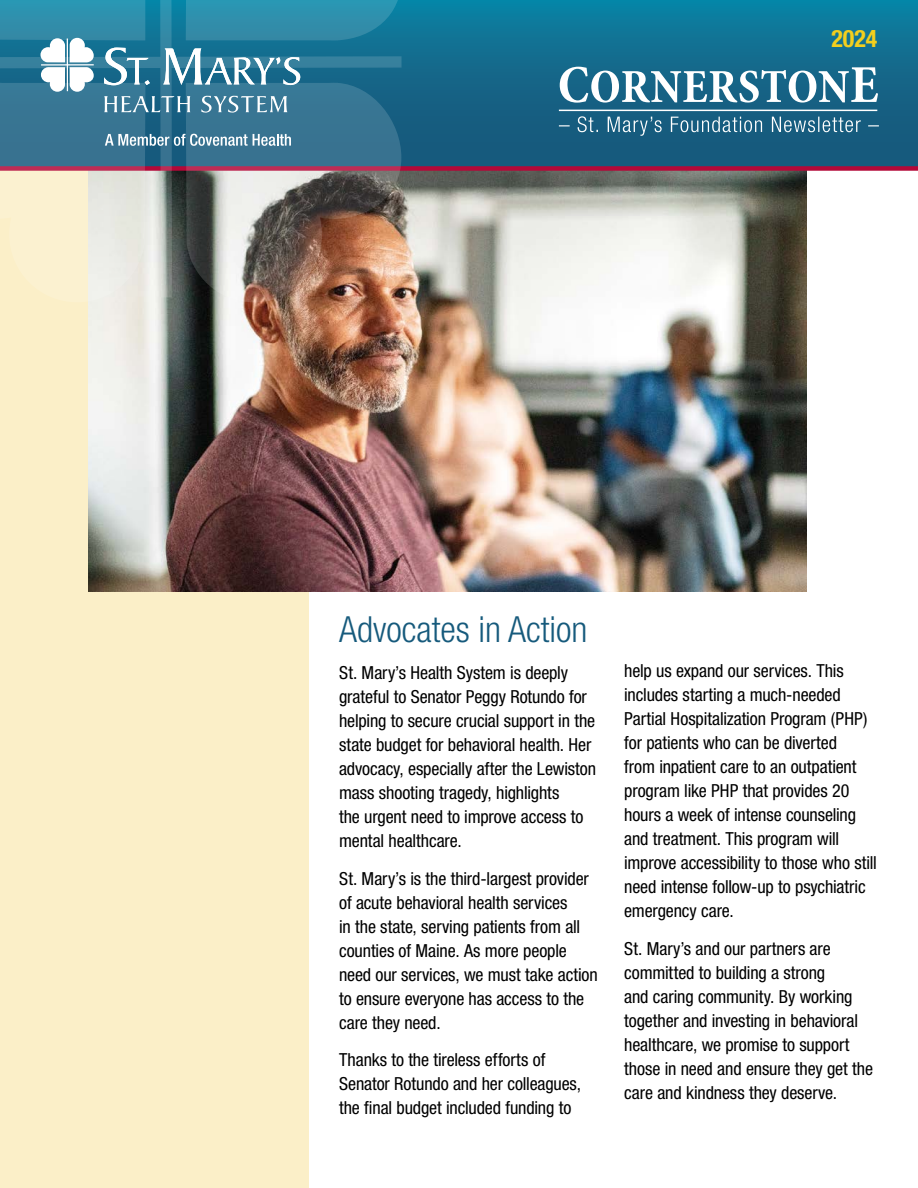
<style>
.page{position:relative;width:918px;height:1188px;background:#fff}
.page>*{position:absolute;margin:0;border:0;box-sizing:border-box;transform-origin:0 0}
.t1{font:300 condensed 36px "Helvetica Neue LT Std";color:#165a7c}
.t2{font:700 condensed 24px "Helvetica Neue LT Std";color:#f3cf1e}
.t3{font:condensed 18px/24px "Helvetica Neue LT Std";letter-spacing:-.005em;color:#000}
</style>
<div class="page">
<div style="left:0;top:166px;width:309px;height:1022px;background:#fbefc8"></div>
<img style="left:88px;top:171px;width:719px;height:420px">
<div style="left:0;top:0;width:918px;height:170px;background:linear-gradient(to bottom,#0d7ea0,#1a5275)"></div>
<div style="left:0;top:166px;width:918px;height:5px;background:#b30838"></div>
<svg style="left:560px;top:67px;width:318px;height:36px"></svg>
<hr style="left:559px;top:110px;width:318px;height:1px;background:#fff">
<svg style="left:559px;top:116px;width:320px;height:20px;background:#397592"></svg>
<img style="left:0;top:0;width:402px;height:302px">
<hr style="left:41px;top:64px;width:53px;height:2px;background:#fff">
<h2 class="t2" style="left:831px;top:24px;width:48px">2024</h2>
<h1 class="t1" style="left:339px;top:608px;width:250px">Advocates in Action</h1>
<p class="t3" style="left:339px;top:661px;width:259px">St. Mary’s Health System is deeply grateful to Senator Peggy Rotundo for helping to secure crucial support in the state budget for behavioral health. Her advocacy, especially after the Lewiston mass shooting tragedy, highlights<br>the urgent need to improve access to mental healthcare.</p>
<p class="t3" style="left:339px;top:866px;width:260px">St. Mary’s is the third-largest provider of acute behavioral health services<br>in the state, serving patients from all counties of Maine. As more people need our services, we must take action to ensure everyone has access to the care they need.</p>
<p class="t3" style="left:339px;top:1048px;width:244px">Thanks to the tireless efforts of<br>Senator Rotundo and her colleagues, the final budget included funding to</p>
<p class="t3" style="left:624px;top:659px;width:254px">help us expand our services. This includes starting a much-needed Partial Hospitalization Program (PHP) for patients who can be diverted<br>from inpatient care to an outpatient program like PHP that provides 20 hours a week of intense counseling and treatment. This program will improve accessibility to those who still need intense follow-up to psychiatric emergency care.</p>
<p class="t3" style="left:624px;top:936px;width:250px">St. Mary’s and our partners are committed to building a strong<br>and caring community. By working together and investing in behavioral healthcare, we promise to support those in need and ensure they get the care and kindness they deserve.</p>
</div>
